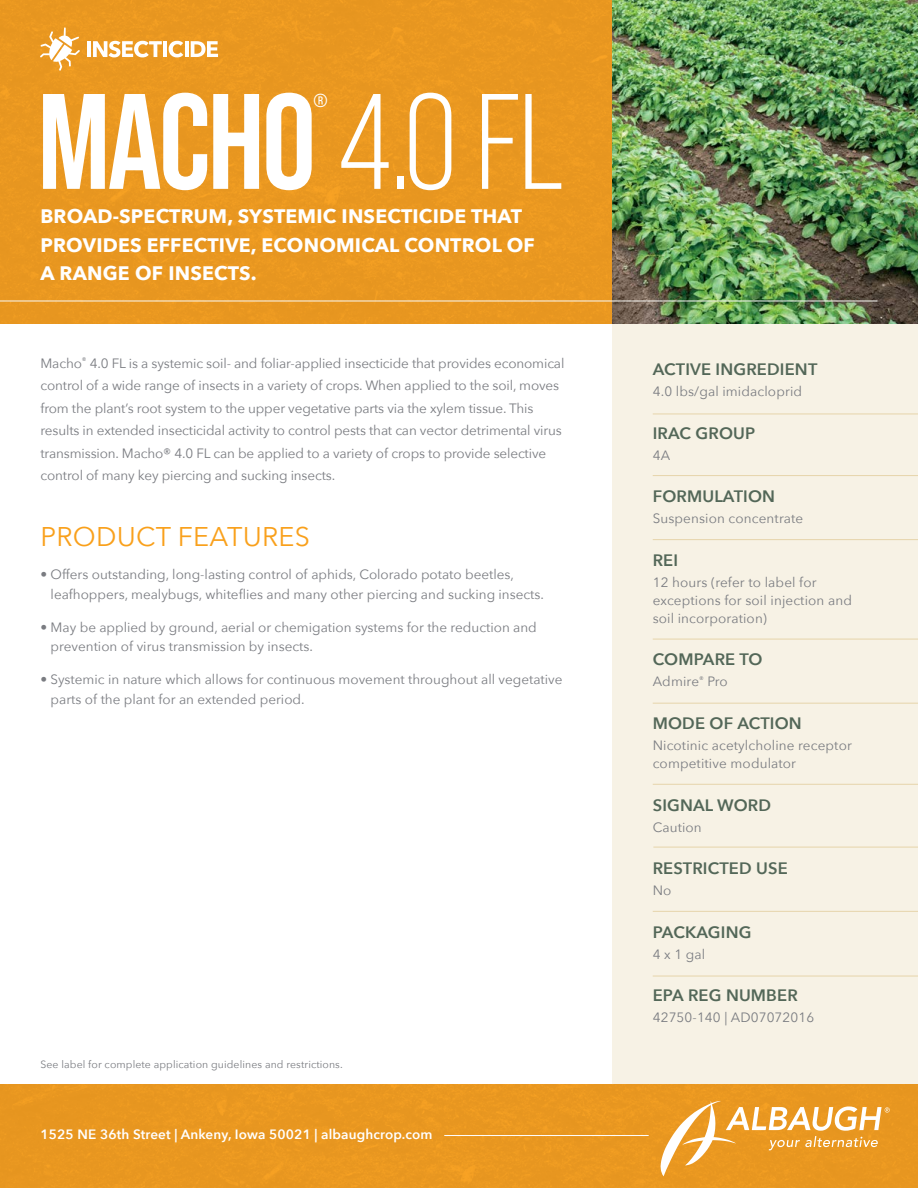
<style>
.page{position:relative;width:918px;height:1188px;background:#fff}
.page>*{position:absolute;margin:0;border:0;box-sizing:border-box;transform-origin:0 0}
.t1{font:700 135.6px "Bebas Neue Pro";letter-spacing:-.02em;color:#fff}
.t2{font:27px "Avenir Next";letter-spacing:.01em;color:#f9a01b}
.t3{font:700 19.5px/28.5px "Avenir Next";letter-spacing:.01em;color:#fff}
.t4{font:18.9px "Bebas Neue Pro";color:#fff}
.t5{font:600 16.5px "Avenir Next";letter-spacing:.01em;color:#536758}
.t6{font:13.5px/22.5px "Avenir Next";color:#7a7c81}
.t7{font:600 13.5px "Avenir Next";letter-spacing:.01em;color:#fff}
.t8{font:10.5px "Avenir Next";letter-spacing:.01em;color:#7a7c81}
.s1{font-weight:400}
</style>
<div class="page">
<div style="left:0;top:0;width:612px;height:324px;background:#e99720"></div>
<div style="left:612px;top:302px;width:306px;height:799px;background:#f7f2e5"></div>
<hr style="left:653px;top:414px;width:265px;height:1px;background:#e6d4aa">
<hr style="left:653px;top:475px;width:265px;height:1px;background:#e6d4aa">
<hr style="left:653px;top:539px;width:265px;height:1px;background:#e6d4aa">
<hr style="left:653px;top:639px;width:265px;height:1px;background:#e6d4aa">
<hr style="left:653px;top:911px;width:265px;height:1px;background:#e6d4aa">
<hr style="left:653px;top:703px;width:265px;height:1px;background:#e6d4aa">
<hr style="left:653px;top:976px;width:265px;height:1px;background:#e6d4aa">
<hr style="left:653px;top:784px;width:265px;height:1px;background:#e6d4aa">
<hr style="left:653px;top:847px;width:265px;height:1px;background:#e6d4aa">
<img style="left:612px;top:0;width:306px;height:324px">
<hr style="left:0;top:301px;width:878px;height:1px;background:#f9f8f4">
<hr style="left:87px;top:41px;width:4px;height:16px;background:#fff">
<svg style="left:93px;top:41px;width:69px;height:16px"></svg>
<hr style="left:163px;top:41px;width:4px;height:16px;background:#fff">
<svg style="left:169px;top:41px;width:14px;height:16px"></svg>
<hr style="left:185px;top:41px;width:3px;height:16px;background:#fff">
<svg style="left:191px;top:41px;width:27px;height:16px"></svg>
<svg style="left:40px;top:27px;width:40px;height:44px"></svg>
<div style="left:0;top:1084px;width:918px;height:104px;background:#e99720"></div>
<hr style="left:444px;top:1135px;width:205px;height:1px;background:#fff">
<svg style="left:661px;top:1101px;width:229px;height:75px;background:#eca947"></svg>
<h1 class="t1" style="left:38px;top:64px;width:528px">MACHO <span class="s1">4.0 FL</span></h1>
<h3 class="t4" style="left:313px;top:90px;width:16px">®</h3>
<h3 class="t3" style="left:40px;top:202px;width:496px">BROAD-SPECTRUM, SYSTEMIC INSECTICIDE THAT<br>PROVIDES EFFECTIVE, ECONOMICAL CONTROL OF<br>A RANGE OF INSECTS.</h3>
<p class="t6" style="left:40px;top:351px;width:525px">Macho<sup>®</sup> 4.0 FL is a systemic soil- and foliar-applied insecticide that provides economical control of a wide range of insects in a variety of crops. When applied to the soil, moves from the plant’s root system to the upper vegetative parts via the xylem tissue. This results in extended insecticidal activity to control pests that can vector detrimental virus transmission. Macho® 4.0 FL can be applied to a variety of crops to provide selective control of many key piercing and sucking insects.</p>
<h2 class="t2" style="left:40px;top:514px;width:271px">PRODUCT FEATURES</h2>
<p class="t6" style="left:51px;top:564px;width:495px;line-height:19.5px;text-indent:-10px">• Offers outstanding, long-lasting control of aphids, Colorado potato beetles, leafhoppers, mealybugs, whiteflies and many other piercing and sucking insects.</p>
<p class="t6" style="left:51px;top:617px;width:488px;line-height:19.5px;text-indent:-10px">• May be applied by ground, aerial or chemigation systems for the reduction and prevention of virus transmission by insects.</p>
<p class="t6" style="left:51px;top:669px;width:513px;line-height:19.5px;text-indent:-10px">• Systemic in nature which allows for continuous movement throughout all vegetative parts of the plant for an extended period.</p>
<p class="t8" style="left:40px;top:1055px;width:304px">See label for complete application guidelines and restrictions.</p>
<p class="t7" style="left:40px;top:1123px;width:394px">1525 NE 36th Street | Ankeny, Iowa 50021 | albaughcrop.com</p>
<p class="t5" style="left:653px;top:355px;width:166px">ACTIVE INGREDIENT</p>
<p class="t6" style="left:653px;top:380px;width:151px">4.0 lbs/gal imidacloprid</p>
<p class="t5" style="left:653px;top:419px;width:104px">IRAC GROUP</p>
<p class="t6" style="left:653px;top:443px;width:19px">4A</p>
<p class="t5" style="left:653px;top:482px;width:124px">FORMULATION</p>
<p class="t6" style="left:653px;top:507px;width:152px">Suspension concentrate</p>
<p class="t5" style="left:653px;top:546px;width:27px">REI</p>
<p class="t6" style="left:653px;top:573px;width:201px;line-height:18px">12 hours (refer to label for exceptions for soil injection and soil incorporation)</p>
<p class="t5" style="left:653px;top:646px;width:111px">COMPARE TO</p>
<p class="t6" style="left:653px;top:670px;width:77px">Admire<sup>®</sup> Pro</p>
<p class="t5" style="left:653px;top:709px;width:151px">MODE OF ACTION</p>
<p class="t6" style="left:653px;top:736px;width:201px;line-height:18px">Nicotinic acetylcholine receptor competitive modulator</p>
<p class="t5" style="left:653px;top:791px;width:120px">SIGNAL WORD</p>
<p class="t6" style="left:653px;top:815px;width:51px">Caution</p>
<p class="t5" style="left:653px;top:854px;width:137px">RESTRICTED USE</p>
<p class="t6" style="left:653px;top:879px;width:20px">No</p>
<p class="t5" style="left:653px;top:918px;width:100px">PACKAGING</p>
<p class="t6" style="left:653px;top:942px;width:54px">4 x 1 gal</p>
<p class="t5" style="left:653px;top:982px;width:147px">EPA REG NUMBER</p>
<p class="t6" style="left:653px;top:1006px;width:163px">42750-140 | AD07072016</p>
</div>
